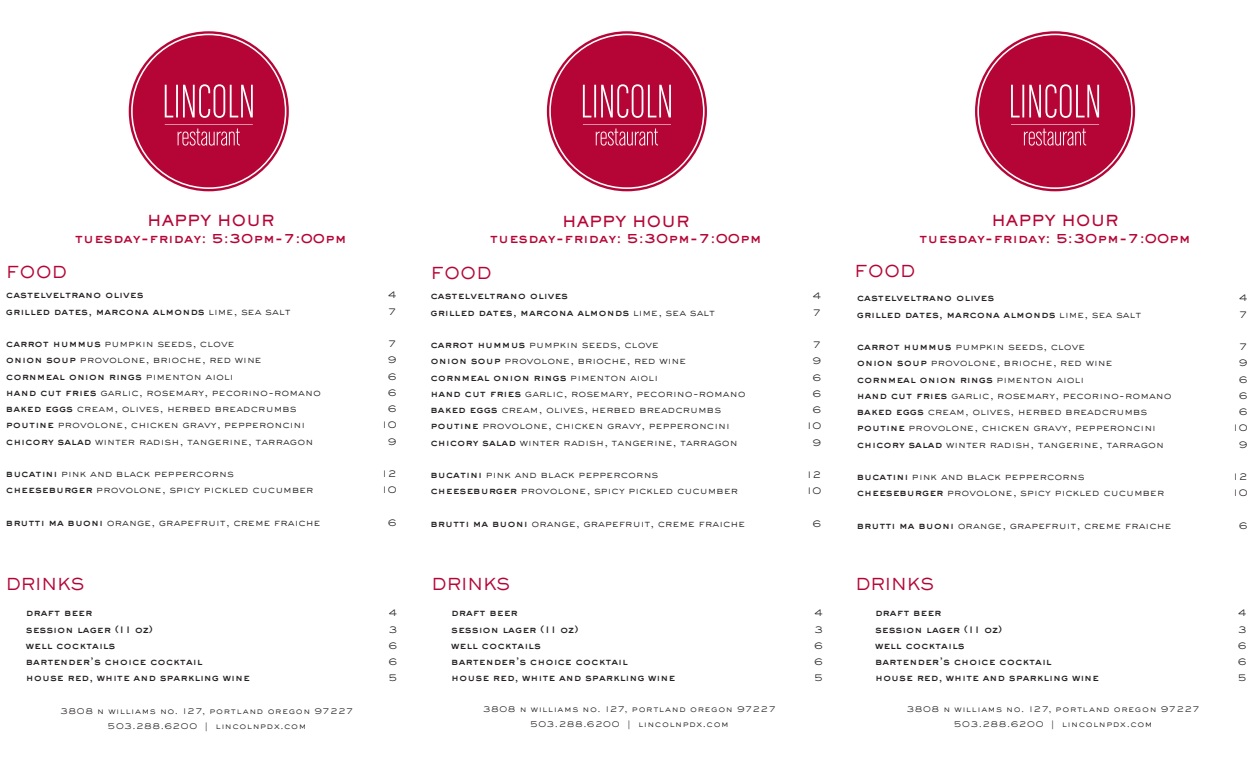
<style>
.page{position:relative;width:1260px;height:765px;background:#fff}
.page>*{position:absolute;margin:0;border:0;box-sizing:border-box;transform-origin:0 0}
.t1{font:500 16.25px "Sackers Gothic";color:#b50536}
.t2{font:15px "Sackers Heavy Gothic";color:#b50536}
.t3{font:13.75px "Sackers Heavy Gothic";color:#b50536}
.t4{font:300 10px "Sackers Gothic";color:#231f20}
.t5{font:10px "Sackers Heavy Gothic";color:#231f20}
.t6{font:300 8.75px/15px "Sackers Gothic";letter-spacing:.065em;color:#231f20;text-align:center}
.s1{font-family:"Sackers Gothic";font-weight:300}
.s2{font-family:"Sackers Heavy Gothic";font-weight:400}
</style>
<div class="page">
<svg style="left:129px;top:31px;width:160px;height:160px"></svg>
<svg style="left:547px;top:31px;width:160px;height:160px"></svg>
<svg style="left:975px;top:31px;width:160px;height:160px"></svg>
<h2 class="t2" style="left:147px;top:211px;width:129px">HAPPY HOUR</h2>
<h3 class="t3" style="left:75px;top:229px;width:273px">tuesday-friday: 5:30pm-7:00pm</h3>
<h2 class="t2" style="left:562px;top:211px;width:129px">HAPPY HOUR</h2>
<h3 class="t3" style="left:490px;top:229px;width:273px">tuesday-friday: 5:30pm-7:00pm</h3>
<h2 class="t2" style="left:991px;top:211px;width:129px">HAPPY HOUR</h2>
<h3 class="t3" style="left:919px;top:229px;width:273px">tuesday-friday: 5:30pm-7:00pm</h3>
<h1 class="t1" style="left:6px;top:261px;width:62px">FOOD</h1>
<h1 class="t1" style="left:431px;top:262px;width:62px">FOOD</h1>
<h1 class="t1" style="left:855px;top:261px;width:62px">FOOD</h1>
<p class="t5" style="left:6px;top:288px;width:139px">castelveltrano olives</p>
<p class="t4" style="left:388px;top:288px;width:10px">4</p>
<p class="t5" style="left:6px;top:304px;width:286px">grilled dates, marcona almonds <span class="s1">lime, sea salt</span></p>
<p class="t4" style="left:388px;top:304px;width:10px">7</p>
<p class="t4" style="left:6px;top:337px;width:230px"><span class="s2">carrot hummus</span> pumpkin seeds, clove</p>
<p class="t4" style="left:388px;top:337px;width:10px">7</p>
<p class="t4" style="left:6px;top:353px;width:257px"><span class="s2">onion soup</span> provolone, brioche, red wine</p>
<p class="t4" style="left:388px;top:353px;width:10px">9</p>
<p class="t5" style="left:6px;top:369px;width:229px">cornmeal onion rings <span class="s1">pimenton aioli</span></p>
<p class="t4" style="left:388px;top:369px;width:10px">6</p>
<p class="t4" style="left:6px;top:386px;width:317px"><span class="s2">hand cut fries</span> garlic, rosemary, pecorino-romano</p>
<p class="t4" style="left:388px;top:386px;width:10px">6</p>
<p class="t4" style="left:6px;top:402px;width:292px"><span class="s2">baked eggs</span> cream, olives, herbed breadcrumbs</p>
<p class="t4" style="left:388px;top:402px;width:10px">6</p>
<p class="t4" style="left:6px;top:418px;width:301px"><span class="s2">poutine</span> provolone, chicken gravy, pepperoncini</p>
<p class="t4" style="left:382px;top:418px;width:16px">10</p>
<p class="t4" style="left:6px;top:434px;width:309px"><span class="s2">chicory salad</span> winter radish, tangerine, tarragon</p>
<p class="t4" style="left:388px;top:434px;width:10px">9</p>
<p class="t4" style="left:6px;top:467px;width:229px"><span class="s2">bucatini</span> pink and black peppercorns</p>
<p class="t4" style="left:382px;top:467px;width:16px">12</p>
<p class="t4" style="left:6px;top:483px;width:309px"><span class="s2">cheeseburger</span> provolone, spicy pickled cucumber</p>
<p class="t4" style="left:382px;top:483px;width:16px">10</p>
<p class="t4" style="left:6px;top:516px;width:316px"><span class="s2">brutti ma buoni</span> orange, grapefruit, creme fraiche</p>
<p class="t4" style="left:388px;top:516px;width:10px">6</p>
<p class="t5" style="left:431px;top:289px;width:139px">castelveltrano olives</p>
<p class="t4" style="left:812px;top:289px;width:10px">4</p>
<p class="t5" style="left:431px;top:305px;width:286px">grilled dates, marcona almonds <span class="s1">lime, sea salt</span></p>
<p class="t4" style="left:812px;top:305px;width:10px">7</p>
<p class="t4" style="left:431px;top:338px;width:230px"><span class="s2">carrot hummus</span> pumpkin seeds, clove</p>
<p class="t4" style="left:812px;top:338px;width:10px">7</p>
<p class="t4" style="left:431px;top:354px;width:257px"><span class="s2">onion soup</span> provolone, brioche, red wine</p>
<p class="t4" style="left:812px;top:354px;width:10px">9</p>
<p class="t5" style="left:431px;top:370px;width:229px">cornmeal onion rings <span class="s1">pimenton aioli</span></p>
<p class="t4" style="left:812px;top:370px;width:10px">6</p>
<p class="t4" style="left:431px;top:386px;width:317px"><span class="s2">hand cut fries</span> garlic, rosemary, pecorino-romano</p>
<p class="t4" style="left:812px;top:386px;width:10px">6</p>
<p class="t4" style="left:431px;top:403px;width:292px"><span class="s2">baked eggs</span> cream, olives, herbed breadcrumbs</p>
<p class="t4" style="left:812px;top:403px;width:10px">6</p>
<p class="t4" style="left:431px;top:419px;width:301px"><span class="s2">poutine</span> provolone, chicken gravy, pepperoncini</p>
<p class="t4" style="left:807px;top:419px;width:16px">10</p>
<p class="t4" style="left:431px;top:435px;width:309px"><span class="s2">chicory salad</span> winter radish, tangerine, tarragon</p>
<p class="t4" style="left:812px;top:435px;width:10px">9</p>
<p class="t4" style="left:431px;top:468px;width:229px"><span class="s2">bucatini</span> pink and black peppercorns</p>
<p class="t4" style="left:807px;top:468px;width:16px">12</p>
<p class="t4" style="left:431px;top:484px;width:309px"><span class="s2">cheeseburger</span> provolone, spicy pickled cucumber</p>
<p class="t4" style="left:807px;top:484px;width:16px">10</p>
<p class="t4" style="left:431px;top:516px;width:316px"><span class="s2">brutti ma buoni</span> orange, grapefruit, creme fraiche</p>
<p class="t4" style="left:812px;top:516px;width:10px">6</p>
<p class="t5" style="left:857px;top:291px;width:139px">castelveltrano olives</p>
<p class="t4" style="left:1239px;top:291px;width:10px">4</p>
<p class="t5" style="left:857px;top:307px;width:286px">grilled dates, marcona almonds <span class="s1">lime, sea salt</span></p>
<p class="t4" style="left:1239px;top:307px;width:10px">7</p>
<p class="t4" style="left:857px;top:340px;width:230px"><span class="s2">carrot hummus</span> pumpkin seeds, clove</p>
<p class="t4" style="left:1239px;top:340px;width:10px">7</p>
<p class="t4" style="left:857px;top:356px;width:257px"><span class="s2">onion soup</span> provolone, brioche, red wine</p>
<p class="t4" style="left:1239px;top:356px;width:10px">9</p>
<p class="t5" style="left:857px;top:372px;width:229px">cornmeal onion rings <span class="s1">pimenton aioli</span></p>
<p class="t4" style="left:1239px;top:372px;width:10px">6</p>
<p class="t4" style="left:857px;top:389px;width:317px"><span class="s2">hand cut fries</span> garlic, rosemary, pecorino-romano</p>
<p class="t4" style="left:1239px;top:389px;width:10px">6</p>
<p class="t4" style="left:857px;top:405px;width:292px"><span class="s2">baked eggs</span> cream, olives, herbed breadcrumbs</p>
<p class="t4" style="left:1239px;top:405px;width:10px">6</p>
<p class="t4" style="left:857px;top:421px;width:301px"><span class="s2">poutine</span> provolone, chicken gravy, pepperoncini</p>
<p class="t4" style="left:1233px;top:421px;width:16px">10</p>
<p class="t4" style="left:857px;top:437px;width:309px"><span class="s2">chicory salad</span> winter radish, tangerine, tarragon</p>
<p class="t4" style="left:1239px;top:437px;width:10px">9</p>
<p class="t4" style="left:857px;top:470px;width:229px"><span class="s2">bucatini</span> pink and black peppercorns</p>
<p class="t4" style="left:1233px;top:470px;width:16px">12</p>
<p class="t4" style="left:857px;top:486px;width:309px"><span class="s2">cheeseburger</span> provolone, spicy pickled cucumber</p>
<p class="t4" style="left:1233px;top:486px;width:16px">10</p>
<p class="t4" style="left:857px;top:519px;width:316px"><span class="s2">brutti ma buoni</span> orange, grapefruit, creme fraiche</p>
<p class="t4" style="left:1239px;top:519px;width:10px">6</p>
<h1 class="t1" style="left:6px;top:574px;width:80px">DRINKS</h1>
<p class="t5" style="left:26px;top:606px;width:68px">draft beer</p>
<p class="t4" style="left:389px;top:606px;width:10px">4</p>
<p class="t5" style="left:26px;top:622px;width:128px">session lager (11 oz)</p>
<p class="t4" style="left:389px;top:622px;width:10px">3</p>
<p class="t5" style="left:26px;top:638px;width:91px">well cocktails</p>
<p class="t4" style="left:389px;top:639px;width:10px">6</p>
<p class="t5" style="left:26px;top:655px;width:178px">bartender’s choice cocktail</p>
<p class="t4" style="left:389px;top:655px;width:10px">6</p>
<p class="t5" style="left:26px;top:671px;width:226px">house red, white and sparkling wine</p>
<p class="t4" style="left:389px;top:671px;width:10px">5</p>
<h1 class="t1" style="left:432px;top:574px;width:80px">DRINKS</h1>
<p class="t5" style="left:451px;top:606px;width:68px">draft beer</p>
<p class="t4" style="left:814px;top:606px;width:10px">4</p>
<p class="t5" style="left:451px;top:622px;width:128px">session lager (11 oz)</p>
<p class="t4" style="left:814px;top:622px;width:10px">3</p>
<p class="t5" style="left:451px;top:638px;width:91px">well cocktails</p>
<p class="t4" style="left:814px;top:639px;width:10px">6</p>
<p class="t5" style="left:451px;top:655px;width:178px">bartender’s choice cocktail</p>
<p class="t4" style="left:814px;top:655px;width:10px">6</p>
<p class="t5" style="left:451px;top:671px;width:226px">house red, white and sparkling wine</p>
<p class="t4" style="left:814px;top:671px;width:10px">5</p>
<h1 class="t1" style="left:855px;top:574px;width:80px">DRINKS</h1>
<p class="t5" style="left:875px;top:606px;width:68px">draft beer</p>
<p class="t4" style="left:1238px;top:606px;width:10px">4</p>
<p class="t5" style="left:875px;top:622px;width:129px">session lager (11 oz)</p>
<p class="t4" style="left:1238px;top:622px;width:10px">3</p>
<p class="t5" style="left:875px;top:638px;width:91px">well cocktails</p>
<p class="t4" style="left:1238px;top:639px;width:10px">6</p>
<p class="t5" style="left:875px;top:655px;width:178px">bartender’s choice cocktail</p>
<p class="t4" style="left:1238px;top:655px;width:10px">6</p>
<p class="t5" style="left:875px;top:671px;width:226px">house red, white and sparkling wine</p>
<p class="t4" style="left:1238px;top:671px;width:10px">5</p>
<p class="t6" style="left:60px;top:703px;width:295px">3808 n williams no. 127, portland oregon 97227<br>503.288.6200 | lincolnpdx.com</p>
<p class="t6" style="left:483px;top:701px;width:295px">3808 n williams no. 127, portland oregon 97227<br>503.288.6200 | lincolnpdx.com</p>
<p class="t6" style="left:906px;top:701px;width:295px">3808 n williams no. 127, portland oregon 97227<br>503.288.6200 | lincolnpdx.com</p>
</div>
